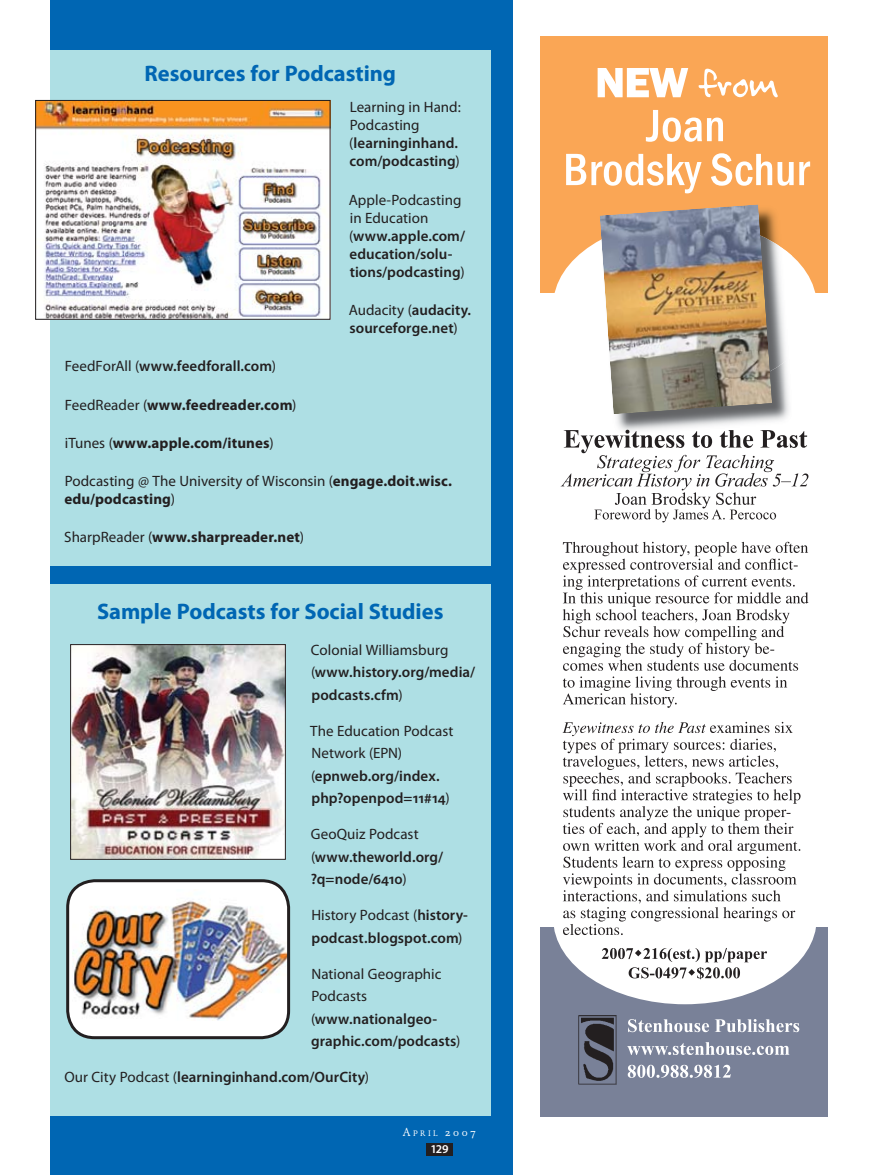
<style>
.page{position:relative;width:878px;height:1175px;background:#fff}
.page>*{position:absolute;margin:0;border:0;box-sizing:border-box;transform-origin:0 0}
.t1{font:700 22.5px "Myriad Pro";letter-spacing:-.005em;color:#0066b3}
.t2{font:600 15px/22.5px "Myriad Pro";letter-spacing:.005em;color:#231f20}
.t3{font:700 15px "Myriad Pro";letter-spacing:.005em;color:#231f20}
.t4{font:15px/18px "Myriad Pro";color:#231f20}
.t5{font:12px "Winchester New ITC Book OS";color:#fff}
.t6{font:600 12px "Myriad Pro";color:#fff}
.s1{font-weight:400}
.s2{font-weight:700}
.s3{font-size:8.4px}
</style>
<div class="page">
<div style="left:50px;top:0;width:463px;height:1174px;background:#0066b3"></div>
<div style="left:50px;top:51px;width:440px;height:515px;background:#aedfe4"></div>
<div style="left:50px;top:585px;width:440px;height:530px;background:#aedfe4"></div>
<div style="left:540px;top:36px;width:287px;height:256px;background:#faa655"></div>
<div style="left:553px;top:220px;width:263px;height:172px;background:#fff;border-radius:50%"></div>
<svg style="left:597px;top:68px;width:91px;height:29px"></svg>
<svg style="left:698px;top:68px;width:80px;height:30px"></svg>
<svg style="left:646px;top:110px;width:77px;height:32px"></svg>
<svg style="left:566px;top:153px;width:244px;height:40px"></svg>
<img style="left:616px;top:392px;width:173px;height:38px">
<img style="left:772px;top:220px;width:19px;height:172px">
<img style="left:599px;top:204px;width:173px;height:210px">
<div style="left:540px;top:927px;width:287px;height:189px;background:#798198"></div>
<div style="left:553px;top:832px;width:263px;height:172px;background:#fff;border-radius:50%"></div>
<svg style="left:562px;top:542px;width:246px;height:166px"></svg>
<svg style="left:562px;top:722px;width:238px;height:213px"></svg>
<svg style="left:560px;top:430px;width:248px;height:92px"></svg>
<svg style="left:601px;top:948px;width:166px;height:31px"></svg>
<img style="left:578px;top:1015px;width:39px;height:70px">
<svg style="left:628px;top:1019px;width:171px;height:13px"></svg>
<svg style="left:627px;top:1042px;width:162px;height:13px"></svg>
<svg style="left:627px;top:1064px;width:103px;height:13px"></svg>
<div style="left:68px;top:880px;width:220px;height:157px;background:#fff;border-radius:27px"></div>
<img style="left:72px;top:889px;width:214px;height:131px">
<div style="left:66px;top:879px;width:224px;height:160px;border:3px solid #231f20;border-radius:27px"></div>
<img style="left:72px;top:646px;width:212px;height:211px">
<div style="left:70px;top:644px;width:216px;height:215px;border:1px solid #231f20"></div>
<img style="left:37px;top:102px;width:291px;height:216px">
<div style="left:35px;top:100px;width:295px;height:220px;border:1px solid #231f20"></div>
<div style="left:426px;top:1143px;width:26px;height:12px;background:#231f20"></div>
<h1 class="t1" style="left:145px;top:59px;width:253px">Resources for Podcasting</h1>
<p class="t2" style="left:349px;top:98px;width:113px;line-height:18px"><span class="s1">Learning in Hand:<br>Podcasting (</span>learninginhand. com/podcasting<span class="s1">)</span></p>
<p class="t2" style="left:349px;top:190px;width:118px;line-height:18px"><span class="s1">Apple-Podcasting in Education (</span>www.apple.com/ education/solu&shy;tions/podcasting<span class="s1">)</span></p>
<p class="t2" style="left:349px;top:300px;width:124px;line-height:18px"><span class="s1">Audacity (</span>audacity. sourceforge.net<span class="s1">)</span></p>
<p class="t2" style="left:65px;top:354px;width:213px"><span class="s1">FeedForAll (</span>www.feedforall.com<span class="s1">)</span></p>
<p class="t3" style="left:65px;top:395px;width:233px"><span class="s1">FeedReader (</span>www.feedreader.com<span class="s1">)</span></p>
<p class="t3" style="left:65px;top:433px;width:210px"><span class="s1">iTunes (</span>www.apple.com/itunes<span class="s1">)</span></p>
<p class="t4" style="left:64px;top:472px;width:389px">Podcasting @ The University of Wisconsin (<span class="s2">engage.doit.wisc. edu/podcasting</span>)</p>
<p class="t3" style="left:64px;top:527px;width:241px"><span class="s1">SharpReader (</span>www.sharpreader.net<span class="s1">)</span></p>
<h1 class="t1" style="left:97px;top:596px;width:348px">Sample Podcasts for Social Studies</h1>
<p class="t2" style="left:311px;top:638px;width:166px"><span class="s1">Colonial Williamsburg (</span>www.history.org/media/ podcasts.cfm<span class="s1">)</span></p>
<p class="t2" style="left:310px;top:719px;width:145px"><span class="s1">The Education Podcast<br>Network (EPN) (</span>epnweb.org/index. php?openpod=11#14<span class="s1">)</span></p>
<p class="t2" style="left:311px;top:822px;width:134px"><span class="s1">GeoQuiz Podcast (</span>www.theworld.org/ ?q=node/6410<span class="s1">)</span></p>
<p class="t2" style="left:311px;top:903px;width:158px"><span class="s1">History Podcast (</span>history&shy;podcast.blogspot.com<span class="s1">)</span></p>
<p class="t2" style="left:311px;top:962px;width:151px"><span class="s1">National Geographic<br>Podcasts (</span>www.nationalgeo&shy;graphic.com/podcasts<span class="s1">)</span></p>
<p class="t2" style="left:64px;top:1065px;width:306px"><span class="s1">Our City Podcast (</span>learninginhand.com/OurCity<span class="s1">)</span></p>
<p class="t5" style="left:403px;top:1124px;width:75px">A<span class="s3">pril</span> 2007</p>
<p class="t6" style="left:430px;top:1141px;width:20px">129</p>
</div>
